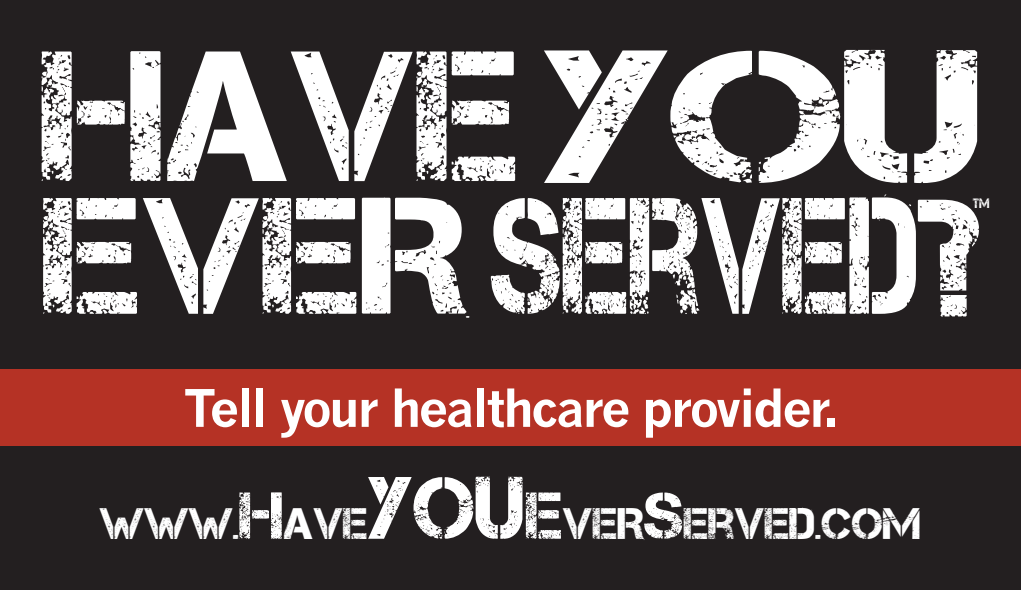
<style>
.page{position:relative;width:1021px;height:590px;background:#fff}
.page>*{position:absolute;margin:0;border:0;box-sizing:border-box;transform-origin:0 0}
.t1{font:184.8px "Captureit";color:#fff}
.t2{font:165.2px "Captureit";color:#fff;scale:1.09 1}
.t3{font:700 50.4px "News Gothic";letter-spacing:-.05em;color:#fff}
.t4{font:44px "Captureit";color:#fff}
.t5{font:13.6px "Captureit";color:#fff;scale:.88 1}
.s1{font-size:188.4px}
.s2{font-size:166.4px}
.s3{font-size:31.2px}
.s4{font-size:66px}
.s5{font-size:88px}
</style>
<div class="page">
<div style="left:0;top:0;width:1020px;height:590px;background:#231f20"></div>
<div style="left:0;top:370px;width:1020px;height:76px;background:#b53225"></div>
<p class="t1" style="left:42px;top:13px;width:946px">HAVE<span class="s1">YOU</span></p>
<p class="t2" style="left:43px;top:164px;width:864px">EVER SERVED<span class="s2">?</span></p>
<p class="t5" style="left:972px;top:196px;width:21px">TM</p>
<p class="t3" style="left:183px;top:377px;width:657px">Tell your healthcare provider.</p>
<p class="t4" style="left:100px;top:498px;width:823px">WWW<span class="s3">.</span><span class="s4">H</span>AVE<span class="s5">YOU</span><span class="s4">E</span>VER<span class="s4">S</span>ERVED<span class="s3">.</span>COM</p>
</div>
